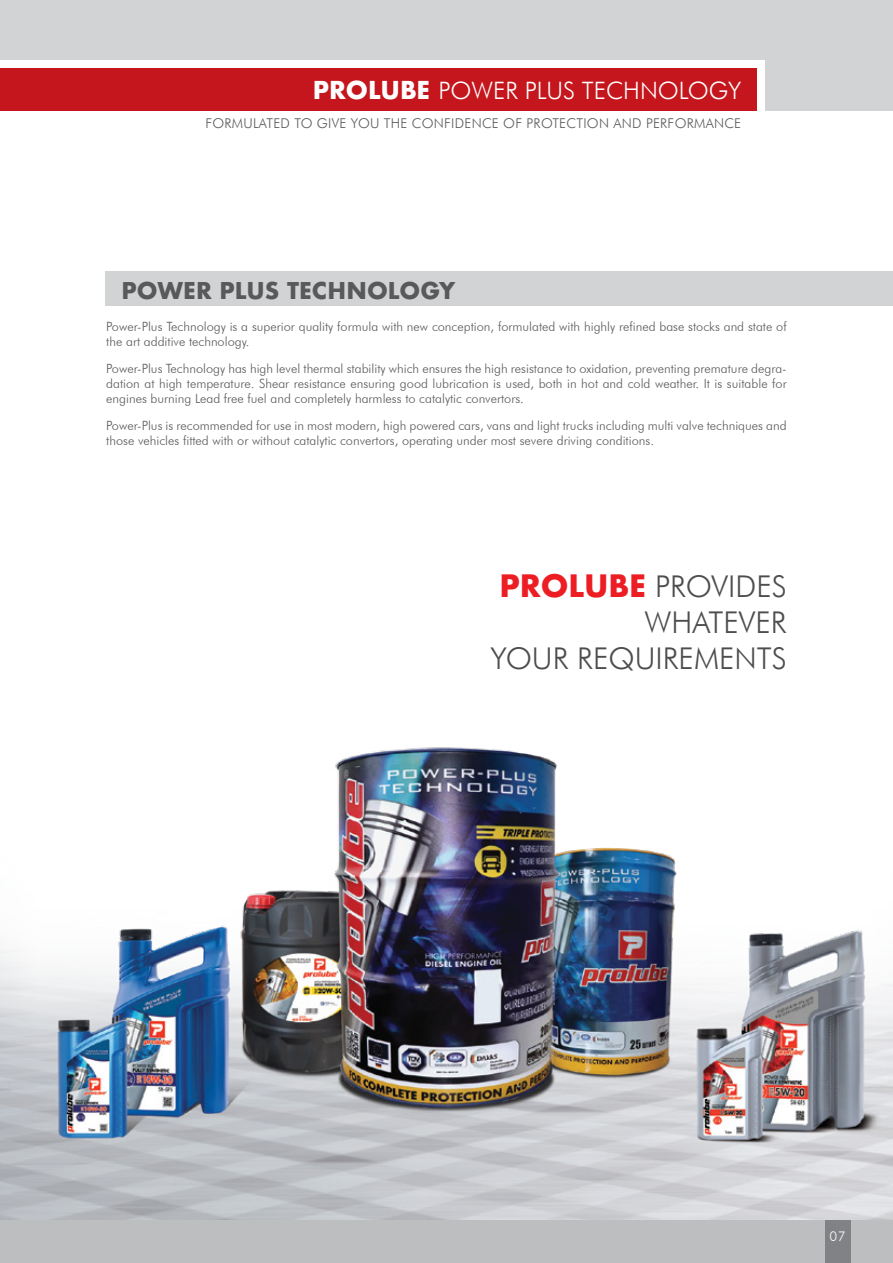
<style>
.page{position:relative;width:893px;height:1263px;background:#fff}
.page>*{position:absolute;margin:0;border:0;box-sizing:border-box;transform-origin:0 0}
.t1{font:300 30px/36px "Futura BT";color:#4d4d4f;text-align:right}
.t2{font:300 24px "Futura BT";color:#fff}
.t3{font:700 22.5px "Futura";color:#58595b}
.t4{font:300 13.5px "Futura BT";letter-spacing:.02em;color:#58595b}
.t5{font:300 13.5px "Futura BT";color:#fff}
.t6{font:300 12.75px/15.3px "Futura BT";color:#58595b}
.s1{font-family:"Futura";font-weight:700}
.s2{font-family:"Futura";font-weight:700;color:#ed1d24}
</style>
<div class="page">
<img style="left:0;top:305px;width:893px;height:915px">
<div style="left:105px;top:271px;width:788px;height:34px;background:#d1d3d4"></div>
<div style="left:765px;top:0;width:128px;height:111px;background:#d1d3d4"></div>
<div style="left:0;top:0;width:893px;height:60px;background:#d1d3d4"></div>
<div style="left:0;top:68px;width:757px;height:43px;background:#c4161c"></div>
<div style="left:0;top:1220px;width:893px;height:43px;background:#bcbec0"></div>
<div style="left:825px;top:1220px;width:25px;height:43px;background:#808285"></div>
<h2 class="t2" style="left:313px;top:76px;width:430px"><span class="s1">PROLUBE</span> POWER PLUS TECHNOLOGY</h2>
<p class="t4" style="left:205px;top:115px;width:537px">FORMULATED TO GIVE YOU THE CONFIDENCE OF PROTECTION AND PERFORMANCE</p>
<h3 class="t3" style="left:122px;top:275px;width:335px">POWER PLUS TECHNOLOGY</h3>
<p class="t6" style="left:106px;top:318px;width:682px">Power-Plus Technology is a superior quality formula with new conception, formulated with highly refined base stocks and state of the art additive technology.</p>
<p class="t6" style="left:106px;top:360px;width:682px;text-align:justify">Power-Plus Technology has high level thermal stability which ensures the high resistance to oxidation, preventing premature degra&shy;dation at high temperature. Shear resistance ensuring good lubrication is used, both in hot and cold weather. It is suitable for engines burning Lead free fuel and completely harmless to catalytic convertors.</p>
<p class="t6" style="left:106px;top:417px;width:682px">Power-Plus is recommended for use in most modern, high powered cars, vans and light trucks including multi valve techniques and those vehicles fitted with or without catalytic convertors, operating under most severe driving conditions.</p>
<h1 class="t1" style="left:490px;top:568px;width:298px"><span class="s2">PROLUBE</span> PROVIDES<br>WHATEVER<br>YOUR REQUIREMENTS</h1>
<p class="t5" style="left:830px;top:1228px;width:18px">07</p>
</div>
